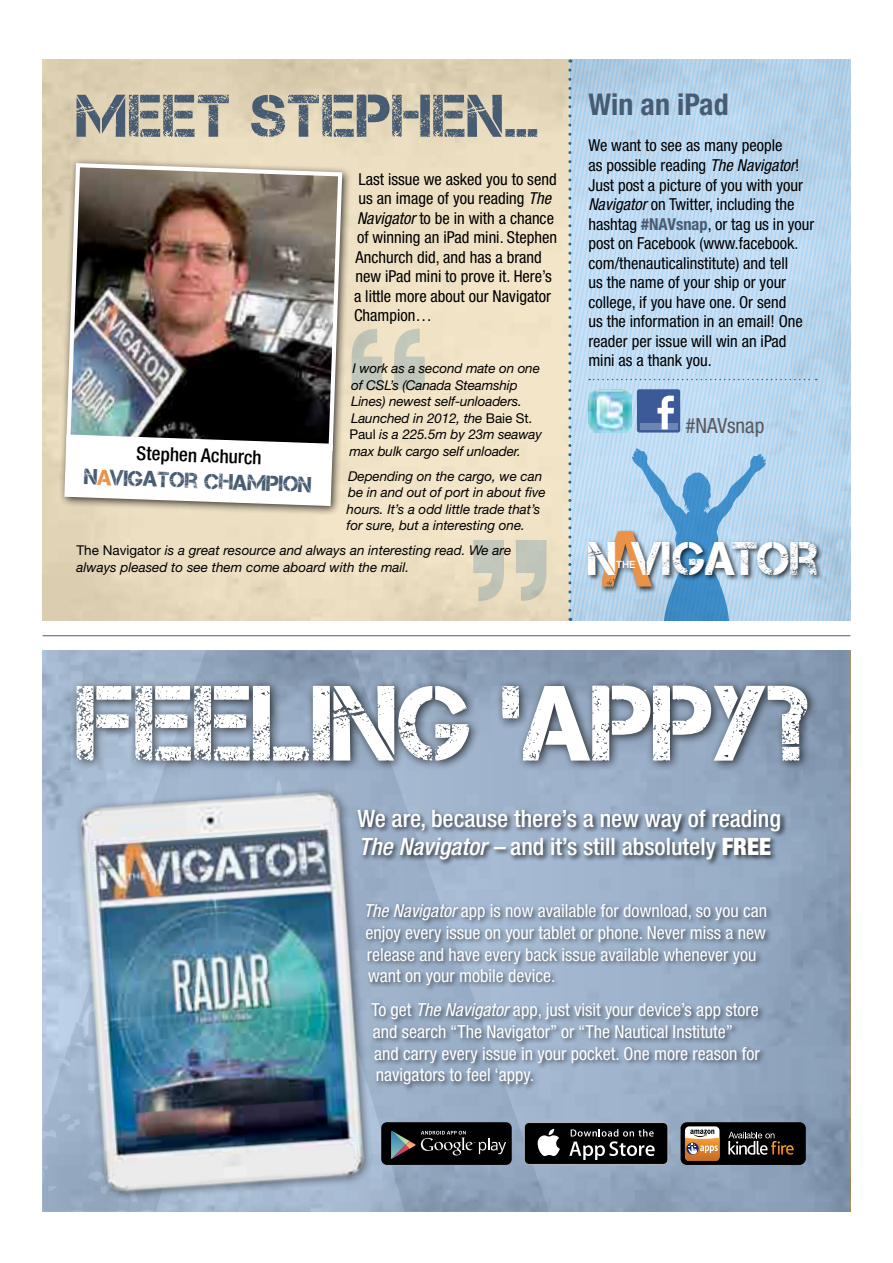
<style>
.page{position:relative;width:893px;height:1263px;background:#fff}
.page>*{position:absolute;margin:0;border:0;box-sizing:border-box;transform-origin:0 0}
.t1{font:106.5px "Captureit";color:#fff}
.t2{font:60px "Captureit";letter-spacing:.02em;color:#475c72}
.t3{font:47.25px "Captureit";color:#fff}
.t4{font:700 condensed 30px "Helvetica Neue LT Std";color:#475c72}
.t5{font:500 condensed 24px/28.5px "Helvetica Neue LT Std";color:#fff}
.t6{font:21.9px "Captureit";color:#475c72}
.t7{font:condensed 21px "Helvetica Neue LT Std";color:#58595b}
.t8{font:500 condensed 19.2px "Helvetica Neue LT Std";color:#000}
.t9{font:condensed 18px/21.6px "Helvetica Neue LT Std";color:#fff}
.t10{font:condensed 16.5px/19.5px "Helvetica Neue LT Std";color:#000}
.t11{font:italic 13.5px/16.5px "Helvetica Neue LT Std";letter-spacing:-.005em;color:#000}
.t12{font:500 10.05px "Helvetica Neue LT Std";color:#fff}
.s1{font-style:italic}
.s2{font-style:normal}
.s3{color:#eb9249}
.s4{font-weight:700;color:#475c72}
.s5{font-weight:900}
</style>
<div class="page">
<hr style="left:43px;top:635px;width:807px;height:1px;background:#475c72">
<svg style="left:549px;top:650px;width:301px;height:562px;background:#8da2ba"></svg>
<svg style="left:43px;top:650px;width:506px;height:562px;background:#99adc5"></svg>
<div style="left:69px;top:678px;width:749px;height:94px;background:#000;opacity:.75"></div>
<div style="left:364px;top:902px;width:409px;height:189px;background:#000;opacity:.6"></div>
<div style="left:355px;top:807px;width:432px;height:60px;background:#000;opacity:.75"></div>
<img style="left:60px;top:738px;width:324px;height:474px">
<svg style="left:524px;top:1122px;width:144px;height:43px"></svg>
<div style="left:525px;top:1123px;width:142px;height:41px;background:#000;border-radius:4px"></div>
<svg style="left:537px;top:1129px;width:23px;height:27px"></svg>
<svg style="left:569px;top:1129px;width:86px;height:31px"></svg>
<div style="left:381px;top:1122px;width:131px;height:43px;background:#000;border-radius:6px"></div>
<svg style="left:391px;top:1131px;width:115px;height:28px"></svg>
<div style="left:681px;top:1122px;width:125px;height:43px;background:#000;border-radius:6px"></div>
<svg style="left:685px;top:1126px;width:35px;height:35px"></svg>
<svg style="left:728px;top:1132px;width:66px;height:23px"></svg>
<svg style="left:850px;top:60px;width:1px;height:561px"></svg>
<img style="left:43px;top:60px;width:807px;height:561px">
<div style="left:586px;top:529px;width:237px;height:64px;background:#000;opacity:.75"></div>
<svg style="left:602px;top:448px;width:164px;height:173px;background:#92b4cf"></svg>
<svg style="left:568px;top:70px;width:3px;height:551px;background:#b3c3c9"></svg>
<div style="left:59px;top:157px;width:293px;height:359px;background:#000;opacity:.75"></div>
<img style="left:64px;top:161px;width:280px;height:292px">
<svg style="left:64px;top:434px;width:269px;height:73px"></svg>
<svg style="left:589px;top:379px;width:228px;height:1px"></svg>
<img style="left:588px;top:389px;width:44px;height:43px">
<div style="left:637px;top:389px;width:43px;height:43px;background:#3c5a98;border-radius:2px"></div>
<div style="left:640px;top:423px;width:37px;height:6px;background:#6d85b3"></div>
<svg style="left:657px;top:396px;width:17px;height:33px"></svg>
<svg style="left:352px;top:329px;width:73px;height:61px;background:#d1d0bd"></svg>
<svg style="left:473px;top:540px;width:73px;height:61px;background:#cfcebb"></svg>
<h2 class="t2" style="left:77px;top:82px;width:464px">MEET STEPHEN…</h2>
<p class="t10" style="left:354px;top:169px;width:205px">Last issue we asked you to send us an image of you reading <span class="s1">The<br>Navigator</span> to be in with a chance of winning an iPad mini. Stephen<br>Anchurch did, and has a brand new iPad mini to prove it. Here’s a little more about our Navigator<br>Champion…</p>
<p class="t11" style="left:350px;top:360px;width:194px">I work as a second mate on one of CSL’s (Canada Steamship<br>Lines) newest self-unloaders.<br>Launched in 2012, the <span class="s2">Baie St.<br>Paul</span> is a 225.5m by 23m seaway max bulk cargo self unloader.</p>
<p class="t11" style="left:347px;top:467px;width:201px">Depending on the cargo, we can be in and out of port in about five hours. It’s a odd little trade that’s for sure, but a interesting one.</p>
<p class="t11" style="left:77px;top:542px;width:436px"><span class="s2">The Navigator</span> is a great resource and always an interesting read. We are always pleased to see them come aboard with the mail.</p>
<p class="t8" style="left:137px;top:441px;width:127px;rotate:2deg">Stephen Achurch</p>
<h3 class="t6" style="left:85px;top:464px;width:229px;rotate:2deg">N<span class="s3">A</span>VIGATOR CHAMPION</h3>
<h3 class="t4" style="left:588px;top:86px;width:142px">Win an iPad</h3>
<p class="t10" style="left:588px;top:136px;width:228px">We want to see as many people<br>as possible reading <span class="s1">The Navigator</span>!<br>Just post a picture of you with your<br><span class="s1">Navigator</span> on Twitter, including the hashtag <span class="s4">#NAVsnap</span>, or tag us in your post on Facebook (www.facebook. com/thenauticalinstitute) and tell<br>us the name of your ship or your college, if you have one. Or send<br>us the information in an email! One reader per issue will win an iPad mini as a thank you.</p>
<p class="t7" style="left:685px;top:413px;width:81px">#NAVsnap</p>
<h3 class="t3" style="left:588px;top:532px;width:231px">N VIGATOR</h3>
<p class="t12" style="left:616px;top:558px;width:21px">THE</p>
<h1 class="t1" style="left:77px;top:664px;width:735px">FEELING ‘APPY?</h1>
<h3 class="t5" style="left:357px;top:804px;width:425px">We are, because there’s a new way of reading<br><span class="s1">The Navigator –</span> and it’s still absolutely <span class="s5">FREE</span></h3>
<p class="t9" style="left:364px;top:900px;width:405px"><span class="s1">The Navigator</span> app is now available for download, so you can enjoy every issue on your tablet or phone. Never miss a new release and have every back issue available whenever you want on your mobile device.</p>
<p class="t9" style="left:371px;top:999px;width:390px">To get <span class="s1">The Navigator</span> app, just visit your device’s app store and search “The Navigator” or “The Nautical Institute” and carry every issue in your pocket. One more reason for navigators to feel ‘appy.</p>
</div>
